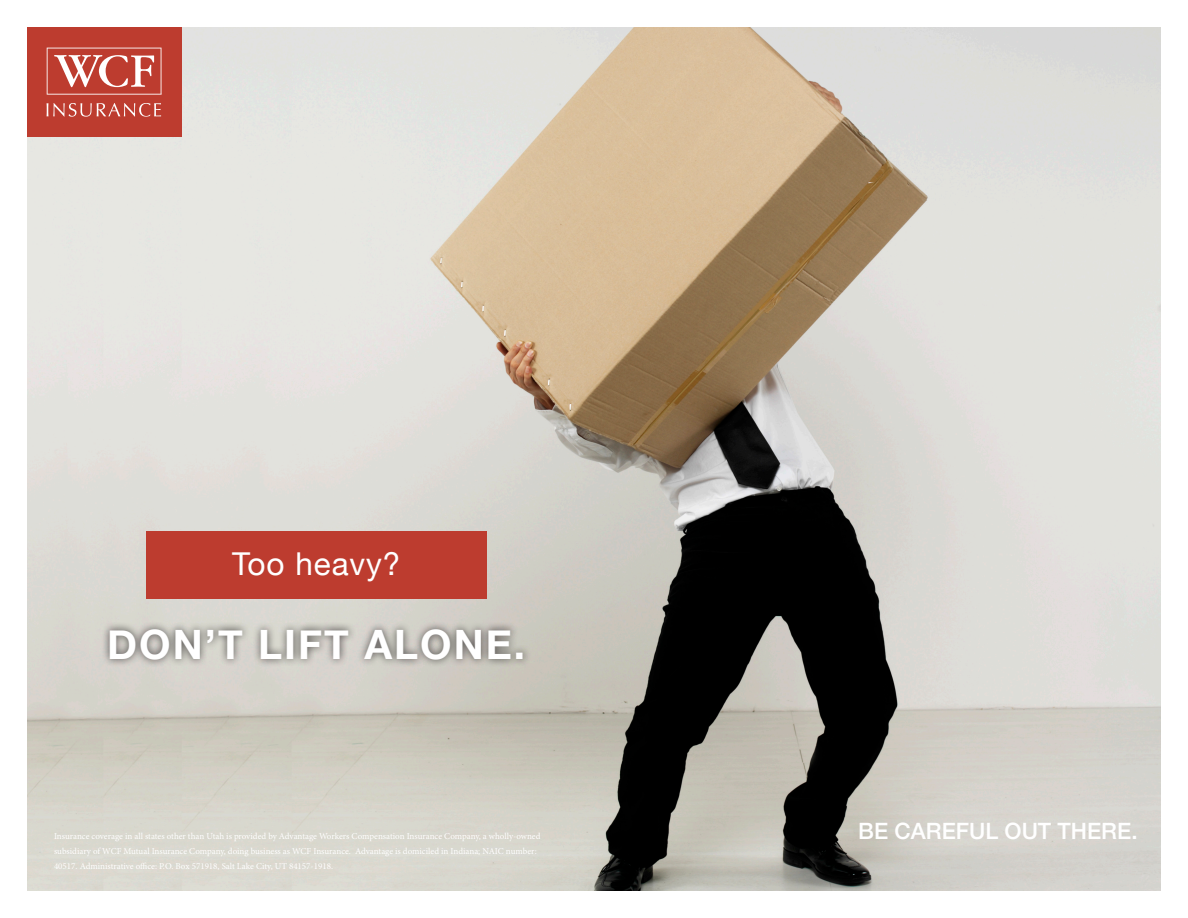
<style>
.page{position:relative;width:1188px;height:918px;background:#fff}
.page>*{position:absolute;margin:0;border:0;box-sizing:border-box;transform-origin:0 0}
.t1{font:700 40.5px "Helvetica Neue";letter-spacing:.05em;color:#fff}
.t2{font:31.5px "Helvetica Neue";letter-spacing:.03em;color:#fff}
.t3{font:500 22.5px "Helvetica Neue";color:#fff}
.t4{font:9px/15px "Minion Pro";color:#fff}
</style>
<div class="page">
<img style="left:27px;top:27px;width:1134px;height:864px">
<div style="left:27px;top:27px;width:154px;height:109px;background:#bd3c2f"></div>
<svg style="left:47px;top:48px;width:114px;height:47px"></svg>
<svg style="left:47px;top:103px;width:114px;height:14px"></svg>
<div style="left:146px;top:532px;width:340px;height:67px;background:#bd3c2f"></div>
<div style="left:101px;top:621px;width:430px;height:47px;background:#231f20;opacity:.75"></div>
<p class="t2" style="left:232px;top:541px;width:170px">Too heavy?</p>
<p class="t1" style="left:107px;top:613px;width:419px">DON’T LIFT ALONE.</p>
<p class="t4" style="left:54px;top:829px;width:488px">Insurance coverage in all states other than Utah is provided by Advantage Workers Compensation Insurance Company, a wholly-owned</p>
<p class="t3" style="left:858px;top:813px;width:281px">BE CAREFUL OUT THERE.</p>
<p class="t4" style="left:54px;top:844px;width:484px">subsidiary of WCF Mutual Insurance Company, doing business as WCF Insurance. Advantage is domiciled in Indiana; NAIC number:<br>40517. Administrative office: P.O. Box 571918, Salt Lake City, UT 84157-1918.</p>
</div>
